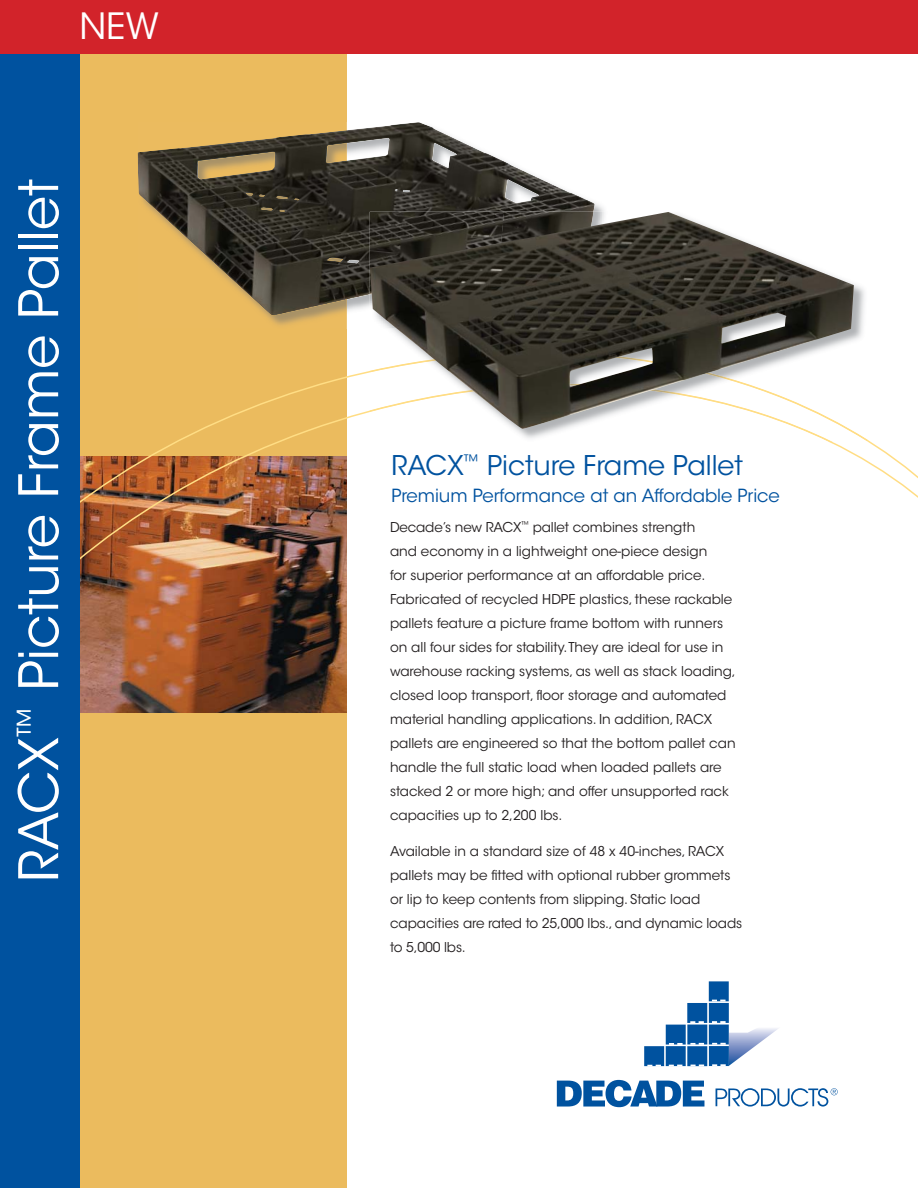
<style>
.page{position:relative;width:918px;height:1188px;background:#fff}
.page>*{position:absolute;margin:0;border:0;box-sizing:border-box;transform-origin:0 0}
.t1{font:54px "ITC Avant Garde Std";color:#fff}
.t2{font:36px "ITC Avant Garde Std";color:#fff}
.t3{font:27px "ITC Avant Garde Std";color:#00529f}
.t4{font:18px "ITC Avant Garde Std";color:#00529f}
.t5{font:13.5px/24px "ITC Avant Garde Std";color:#231f20}
</style>
<div class="page">
<div style="left:0;top:0;width:347px;height:1188px;background:#ebbb5e"></div>
<svg style="left:644px;top:981px;width:134px;height:86px"></svg>
<svg style="left:557px;top:1080px;width:147px;height:27px"></svg>
<svg style="left:716px;top:1088px;width:122px;height:19px"></svg>
<img style="left:79px;top:590px;width:268px;height:123px">
<svg style="left:79px;top:336px;width:839px;height:254px"></svg>
<img style="left:266px;top:203px;width:338px;height:126px">
<img style="left:137px;top:122px;width:458px;height:193px">
<div style="left:0;top:0;width:79px;height:1188px;background:#00529f"></div>
<div style="left:0;top:0;width:918px;height:54px;background:#d2232a"></div>
<img style="left:370px;top:352px;width:497px;height:89px">
<img style="left:370px;top:212px;width:484px;height:217px">
<h2 class="t2" style="left:80px;top:9px;width:81px">NEW</h2>
<h1 class="t1" style="left:13px;top:882px;width:704px;rotate:-90deg">RACX<sup>™</sup> Picture Frame Pallet</h1>
<h3 class="t3" style="left:392px;top:452px;width:353px">RACX<sup>™</sup> Picture Frame Pallet</h3>
<h3 class="t4" style="left:392px;top:487px;width:390px">Premium Performance at an Affordable Price</h3>
<p class="t5" style="left:390px;top:516px;width:347px">Decade’s new RACX<sup>™</sup> pallet combines strength<br>and economy in a lightweight one-piece design<br>for superior performance at an affordable price.<br>Fabricated of recycled HDPE plastics, these rackable pallets feature a picture frame bottom with runners on all four sides for stability. They are ideal for use in warehouse racking systems, as well as stack loading, closed loop transport, floor storage and automated material handling applications. In addition, RACX pallets are engineered so that the bottom pallet can handle the full static load when loaded pallets are stacked 2 or more high; and offer unsupported rack capacities up to 2,200 lbs.</p>
<p class="t5" style="left:390px;top:840px;width:354px">Available in a standard size of 48 x 40-inches, RACX pallets may be fitted with optional rubber grommets or lip to keep contents from slipping. Static load capacities are rated to 25,000 lbs., and dynamic loads to 5,000 lbs.</p>
</div>
